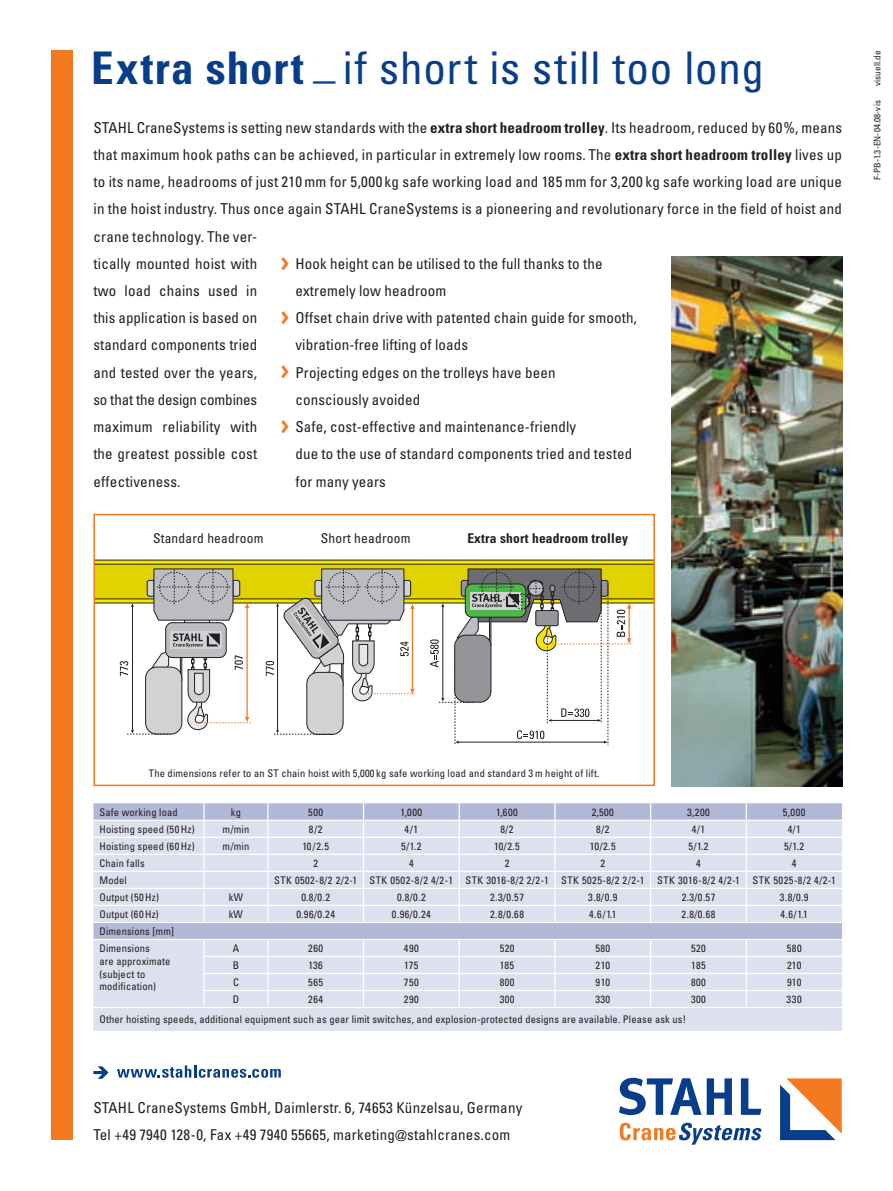
<style>
.page{position:relative;width:893px;height:1191px;background:#fff}
.page>*{position:absolute;margin:0;border:0;box-sizing:border-box;transform-origin:0 0}
.t1{font:condensed 45px "Univers";letter-spacing:.02em;color:#083e89}
.t2{font:condensed 15px/27.2px "Univers";letter-spacing:.015em;color:#231f20}
.t3{font:condensed 13.5px "Univers";letter-spacing:.015em;color:#231f20}
.t4{font:700 condensed 13.5px "Univers";letter-spacing:.015em;color:#231f20}
.t5{font:condensed 10.5px/12.8px "Univers";letter-spacing:.015em;color:#231f20}
.t6{font:condensed 10.5px "Univers";letter-spacing:.04em;color:#231f20}
.t7{font:condensed 9px "Univers";letter-spacing:.015em;color:#231f20}
.s1{font-weight:700}
.s2{font-family:"Meta Plus Bold Caps";font-stretch:normal;font-size:21px;color:#f47921}
</style>
<div class="page">
<div style="left:51px;top:51px;width:21px;height:1088px;background:#f47921"></div>
<svg style="left:117px;top:1065px;width:164px;height:12px"></svg>
<svg style="left:93px;top:1066px;width:15px;height:12px"></svg>
<svg style="left:620px;top:1122px;width:142px;height:22px"></svg>
<svg style="left:619px;top:1077px;width:113px;height:37px"></svg>
<svg style="left:741px;top:1078px;width:20px;height:36px"></svg>
<svg style="left:780px;top:1078px;width:61px;height:61px"></svg>
<img style="left:672px;top:257px;width:170px;height:529px">
<svg style="left:96px;top:559px;width:556px;height:186px"></svg>
<div style="left:93px;top:514px;width:562px;height:272px;border:2px solid #f47921"></div>
<div style="left:93px;top:803px;width:749px;height:16px;background:#b2b8d7"></div>
<svg style="left:93px;top:821px;width:749px;height:209px;background:#d9dcec"></svg>
<svg style="left:203px;top:803px;width:2px;height:118px"></svg>
<svg style="left:267px;top:803px;width:1px;height:118px"></svg>
<svg style="left:363px;top:803px;width:1px;height:118px"></svg>
<svg style="left:458px;top:803px;width:2px;height:118px"></svg>
<svg style="left:554px;top:803px;width:1px;height:118px"></svg>
<svg style="left:650px;top:803px;width:1px;height:118px"></svg>
<svg style="left:745px;top:803px;width:2px;height:118px"></svg>
<svg style="left:203px;top:940px;width:2px;height:66px"></svg>
<svg style="left:267px;top:940px;width:1px;height:66px"></svg>
<svg style="left:363px;top:940px;width:1px;height:66px"></svg>
<svg style="left:458px;top:940px;width:2px;height:66px"></svg>
<svg style="left:554px;top:940px;width:1px;height:66px"></svg>
<svg style="left:650px;top:940px;width:1px;height:66px"></svg>
<svg style="left:745px;top:940px;width:2px;height:66px"></svg>
<hr style="left:93px;top:819px;width:749px;height:2px;background:#fff">
<hr style="left:93px;top:836px;width:749px;height:2px;background:#fff">
<hr style="left:93px;top:853px;width:749px;height:2px;background:#fff">
<hr style="left:93px;top:870px;width:749px;height:2px;background:#fff">
<hr style="left:93px;top:887px;width:749px;height:2px;background:#fff">
<hr style="left:93px;top:904px;width:749px;height:2px;background:#fff">
<hr style="left:93px;top:921px;width:749px;height:2px;background:#fff">
<hr style="left:93px;top:938px;width:749px;height:2px;background:#fff">
<hr style="left:93px;top:1006px;width:749px;height:2px;background:#fff">
<hr style="left:203px;top:955px;width:639px;height:2px;background:#fff">
<hr style="left:203px;top:972px;width:639px;height:2px;background:#fff">
<hr style="left:203px;top:989px;width:543px;height:2px;background:#fff">
<hr style="left:746px;top:989px;width:96px;height:2px;background:#fff">
<h1 class="t1" style="left:91px;top:51px;width:674px"><span class="s1">Extra short _</span> if short is still too long</h1>
<p class="t2" style="left:93px;top:115px;width:750px">STAHL CraneSystems is setting new standards with the <span class="s1">extra short headroom trolley</span>. Its headroom, reduced by 60%, means that maximum hook paths can be achieved, in particular in extremely low rooms. The <span class="s1">extra short headroom trolley</span> lives up to its name, headrooms of just 210 mm for 5,000 kg safe working load and 185 mm for 3,200 kg safe working load are unique in the hoist industry. Thus once again STAHL CraneSystems is a pioneering and revolutionary force in the field of hoist and crane technology. The ver-<br>tically mounted hoist with<br>two load chains used in<br>this application is based on<br>standard components tried<br>and tested over the years,<br>so that the design combines<br>maximum reliability with<br>the greatest possible cost<br>effectiveness.</p>
<p class="t2" style="left:281px;top:251px;width:323px"><span class="s2">&gt;</span> Hook height can be utilised to the full thanks to the</p>
<p class="t2" style="left:295px;top:278px;width:152px">extremely low headroom</p>
<p class="t2" style="left:281px;top:305px;width:358px"><span class="s2">&gt;</span> Offset chain drive with patented chain guide for smooth,</p>
<p class="t2" style="left:295px;top:333px;width:174px">vibration-free lifting of loads</p>
<p class="t2" style="left:281px;top:360px;width:276px"><span class="s2">&gt;</span> Projecting edges on the trolleys have been</p>
<p class="t2" style="left:295px;top:387px;width:126px">consciously avoided</p>
<p class="t2" style="left:281px;top:414px;width:297px"><span class="s2">&gt;</span> Safe, cost-effective and maintenance-friendly</p>
<p class="t2" style="left:295px;top:442px;width:338px">due to the use of standard components tried and tested</p>
<p class="t2" style="left:295px;top:469px;width:92px">for many years</p>
<p class="t3" style="left:153px;top:533px;width:112px">Standard headroom</p>
<p class="t3" style="left:321px;top:533px;width:91px">Short headroom</p>
<p class="t4" style="left:467px;top:533px;width:162px">Extra short headroom trolley</p>
<p class="t7" style="left:874px;top:86px;width:37px;rotate:-90deg">visuell.de</p>
<p class="t7" style="left:874px;top:180px;width:81px;rotate:-90deg">F-PB-1.3-EN-04.08-vis</p>
<p class="t5" style="left:149px;top:767px;width:452px">The dimensions refer to an ST chain hoist with 5,000 kg safe working load and standard 3 m height of lift.</p>
<p class="t5" style="left:99px;top:806px;width:80px">Safe working load</p>
<p class="t5" style="left:231px;top:806px;width:12px">kg</p>
<p class="t5" style="left:308px;top:806px;width:16px">500</p>
<p class="t5" style="left:401px;top:806px;width:23px">1,000</p>
<p class="t5" style="left:496px;top:806px;width:23px">1,600</p>
<p class="t5" style="left:591px;top:806px;width:24px">2,500</p>
<p class="t5" style="left:687px;top:806px;width:24px">3,200</p>
<p class="t5" style="left:783px;top:806px;width:24px">5,000</p>
<p class="t5" style="left:99px;top:823px;width:97px">Hoisting speed (50 Hz)</p>
<p class="t5" style="left:223px;top:823px;width:28px">m/min</p>
<p class="t5" style="left:309px;top:823px;width:15px">8/2</p>
<p class="t5" style="left:404px;top:823px;width:15px">4/1</p>
<p class="t5" style="left:500px;top:823px;width:15px">8/2</p>
<p class="t5" style="left:596px;top:823px;width:15px">8/2</p>
<p class="t5" style="left:692px;top:823px;width:15px">4/1</p>
<p class="t5" style="left:787px;top:823px;width:15px">4/1</p>
<p class="t5" style="left:99px;top:840px;width:97px">Hoisting speed (60 Hz)</p>
<p class="t5" style="left:222px;top:840px;width:28px">m/min</p>
<p class="t5" style="left:302px;top:840px;width:28px">10/2.5</p>
<p class="t5" style="left:401px;top:840px;width:22px">5/1.2</p>
<p class="t5" style="left:494px;top:840px;width:27px">10/2.5</p>
<p class="t5" style="left:590px;top:840px;width:27px">10/2.5</p>
<p class="t5" style="left:688px;top:840px;width:21px">5/1.2</p>
<p class="t5" style="left:784px;top:840px;width:21px">5/1.2</p>
<p class="t5" style="left:99px;top:857px;width:47px">Chain falls</p>
<p class="t5" style="left:313px;top:857px;width:6px">2</p>
<p class="t5" style="left:409px;top:857px;width:6px">4</p>
<p class="t5" style="left:505px;top:857px;width:6px">2</p>
<p class="t5" style="left:600px;top:857px;width:6px">2</p>
<p class="t5" style="left:696px;top:857px;width:6px">4</p>
<p class="t5" style="left:792px;top:857px;width:6px">4</p>
<p class="t5" style="left:99px;top:874px;width:29px">Model</p>
<p class="t6" style="left:274px;top:876px;width:563px">STK 0502-8/2 2/2-1 STK 0502-8/2 4/2-1 STK 3016-8/2 2/2-1 STK 5025-8/2 2/2-1 STK 3016-8/2 4/2-1 STK 5025-8/2 4/2-1</p>
<p class="t5" style="left:99px;top:891px;width:61px">Output (50 Hz)</p>
<p class="t5" style="left:229px;top:891px;width:16px">kW</p>
<p class="t5" style="left:301px;top:891px;width:30px">0.8/0.2</p>
<p class="t5" style="left:397px;top:891px;width:30px">0.8/0.2</p>
<p class="t5" style="left:490px;top:891px;width:35px">2.3/0.57</p>
<p class="t5" style="left:588px;top:891px;width:31px">3.8/0.9</p>
<p class="t5" style="left:681px;top:891px;width:35px">2.3/0.57</p>
<p class="t5" style="left:780px;top:891px;width:30px">3.8/0.9</p>
<p class="t5" style="left:99px;top:908px;width:61px">Output (60 Hz)</p>
<p class="t5" style="left:229px;top:908px;width:16px">kW</p>
<p class="t5" style="left:296px;top:908px;width:40px">0.96/0.24</p>
<p class="t5" style="left:392px;top:908px;width:40px">0.96/0.24</p>
<p class="t5" style="left:490px;top:908px;width:35px">2.8/0.68</p>
<p class="t5" style="left:589px;top:908px;width:29px">4.6/1.1</p>
<p class="t5" style="left:681px;top:908px;width:35px">2.8/0.68</p>
<p class="t5" style="left:780px;top:908px;width:29px">4.6/1.1</p>
<p class="t5" style="left:99px;top:923px;width:76px;line-height:17px">Dimensions [mm]<br>Dimensions</p>
<p class="t5" style="left:99px;top:955px;width:73px">are approximate (subject to modification)</p>
<p class="t5" style="left:233px;top:942px;width:8px">A</p>
<p class="t5" style="left:308px;top:942px;width:16px">260</p>
<p class="t5" style="left:404px;top:942px;width:16px">490</p>
<p class="t5" style="left:500px;top:942px;width:16px">520</p>
<p class="t5" style="left:595px;top:942px;width:16px">580</p>
<p class="t5" style="left:691px;top:942px;width:16px">520</p>
<p class="t5" style="left:786px;top:942px;width:17px">580</p>
<p class="t5" style="left:233px;top:959px;width:8px">B</p>
<p class="t5" style="left:308px;top:959px;width:16px">136</p>
<p class="t5" style="left:404px;top:959px;width:16px">175</p>
<p class="t5" style="left:500px;top:959px;width:16px">185</p>
<p class="t5" style="left:595px;top:959px;width:16px">210</p>
<p class="t5" style="left:691px;top:959px;width:16px">185</p>
<p class="t5" style="left:787px;top:959px;width:16px">210</p>
<p class="t5" style="left:233px;top:976px;width:7px">C</p>
<p class="t5" style="left:308px;top:976px;width:16px">565</p>
<p class="t5" style="left:404px;top:976px;width:16px">750</p>
<p class="t5" style="left:500px;top:976px;width:16px">800</p>
<p class="t5" style="left:595px;top:976px;width:16px">910</p>
<p class="t5" style="left:691px;top:976px;width:16px">800</p>
<p class="t5" style="left:787px;top:976px;width:16px">910</p>
<p class="t5" style="left:233px;top:993px;width:8px">D</p>
<p class="t5" style="left:308px;top:993px;width:16px">264</p>
<p class="t5" style="left:404px;top:993px;width:16px">290</p>
<p class="t5" style="left:500px;top:993px;width:16px">300</p>
<p class="t5" style="left:595px;top:993px;width:16px">330</p>
<p class="t5" style="left:691px;top:993px;width:16px">300</p>
<p class="t5" style="left:786px;top:993px;width:17px">330</p>
<p class="t5" style="left:99px;top:1014px;width:588px">Other hoisting speeds, additional equipment such as gear limit switches, and explosion-protected designs are available. Please ask us!</p>
<p class="t2" style="left:93px;top:1095px;width:430px">STAHL CraneSystems GmbH, Daimlerstr. 6, 74653 Künzelsau, Germany<br>Tel +49 7940 128-0, Fax +49 7940 55665, marketing@stahlcranes.com</p>
</div>
